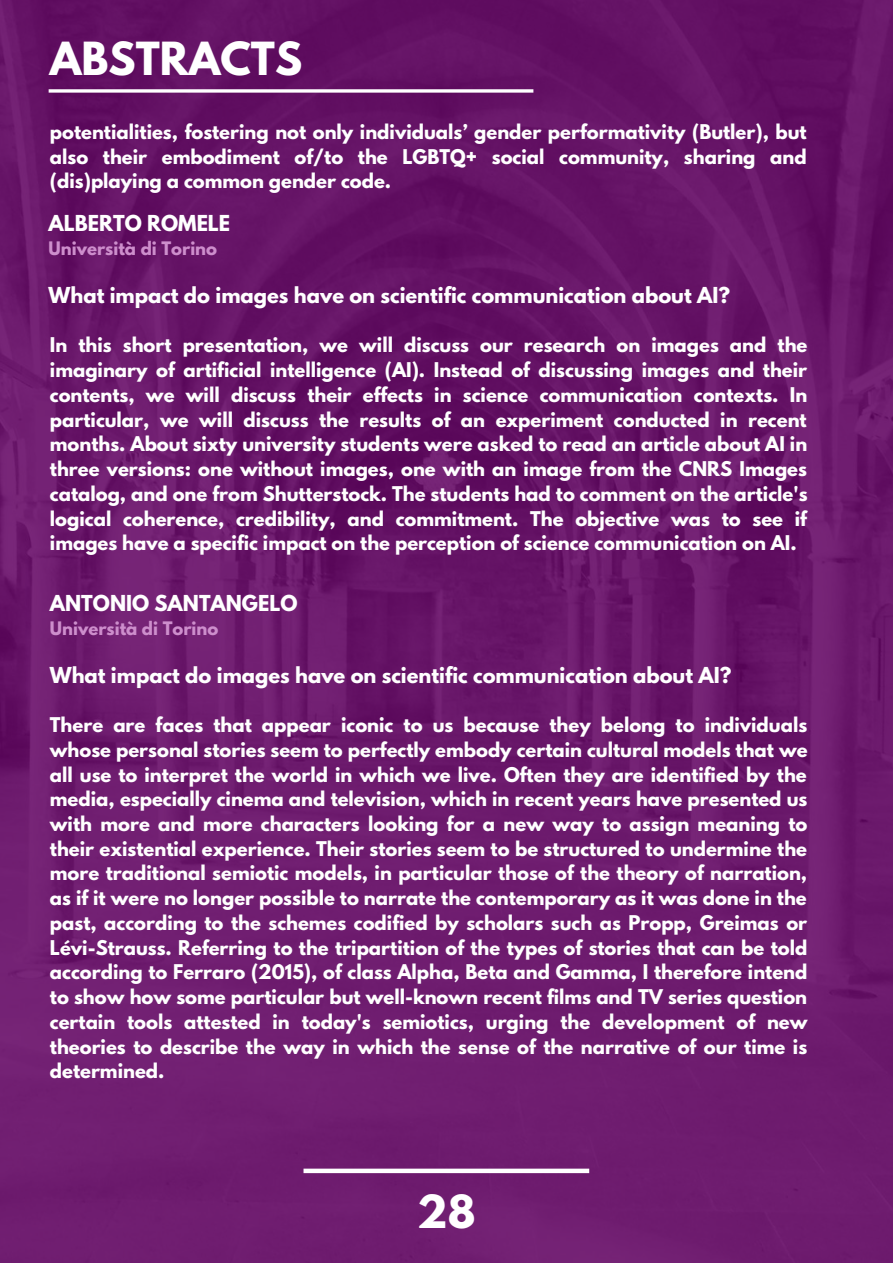
<style>
.page{position:relative;width:893px;height:1264px;background:#fff}
.page>*{position:absolute;margin:0;border:0;box-sizing:border-box;transform-origin:0 0}
.t1{font:700 40.35px "League Spartan";color:#fff}
.t2{font:700 19.5px "League Spartan";color:#fff}
.t3{font:700 18px/24.8px "League Spartan";color:#fff;text-align:justify}
.t4{font:700 16.5px "League Spartan";color:#cd8ecc}
</style>
<div class="page">
<img style="left:0;top:0;width:892px;height:1262px">
<svg style="left:49px;top:89px;width:484px;height:4px"></svg>
<div style="left:303px;top:1168px;width:286px;height:5px;background:#fff"></div>
<h1 class="t1" style="left:50px;top:39px;width:254px">ABSTRACTS</h1>
<p class="t3" style="left:50px;top:121px;width:758px">potentialities, fostering not only individuals’ gender performativity (Butler), but also their embodiment of/to the LGBTQ+ social community, sharing and (dis)playing a common gender code.</p>
<p class="t2" style="left:49px;top:214px;width:183px">ALBERTO ROMELE</p>
<p class="t4" style="left:49px;top:240px;width:170px">Università di Torino</p>
<p class="t2" style="left:49px;top:286px;width:682px">What impact do images have on scientific communication about AI?</p>
<p class="t3" style="left:50px;top:335px;width:759px">In this short presentation, we will discuss our research on images and the imaginary of artificial intelligence (AI). Instead of discussing images and their contents, we will discuss their effects in science communication contexts. In particular, we will discuss the results of an experiment conducted in recent months. About sixty university students were asked to read an article about AI in three versions: one without images, one with an image from the CNRS Images catalog, and one from Shutterstock. The students had to comment on the article's logical coherence, credibility, and commitment. The objective was to see if images have a specific impact on the perception of science communication on AI.</p>
<p class="t2" style="left:50px;top:593px;width:249px">ANTONIO SANTANGELO</p>
<p class="t4" style="left:50px;top:619px;width:170px">Università di Torino</p>
<p class="t2" style="left:50px;top:665px;width:682px">What impact do images have on scientific communication about AI?</p>
<p class="t3" style="left:50px;top:714px;width:759px">There are faces that appear iconic to us because they belong to individuals whose personal stories seem to perfectly embody certain cultural models that we all use to interpret the world in which we live. Often they are identified by the media, especially cinema and television, which in recent years have presented us with more and more characters looking for a new way to assign meaning to their existential experience. Their stories seem to be structured to undermine the more traditional semiotic models, in particular those of the theory of narration, as if it were no longer possible to narrate the contemporary as it was done in the past, according to the schemes codified by scholars such as Propp, Greimas or Lévi-Strauss. Referring to the tripartition of the types of stories that can be told according to Ferraro (2015), of class Alpha, Beta and Gamma, I therefore intend to show how some particular but well-known recent films and TV series question certain tools attested in today's semiotics, urging the development of new theories to describe the way in which the sense of the narrative of our time is determined.</p>
<h1 class="t1" style="left:417px;top:1191px;width:60px">28</h1>
</div>
